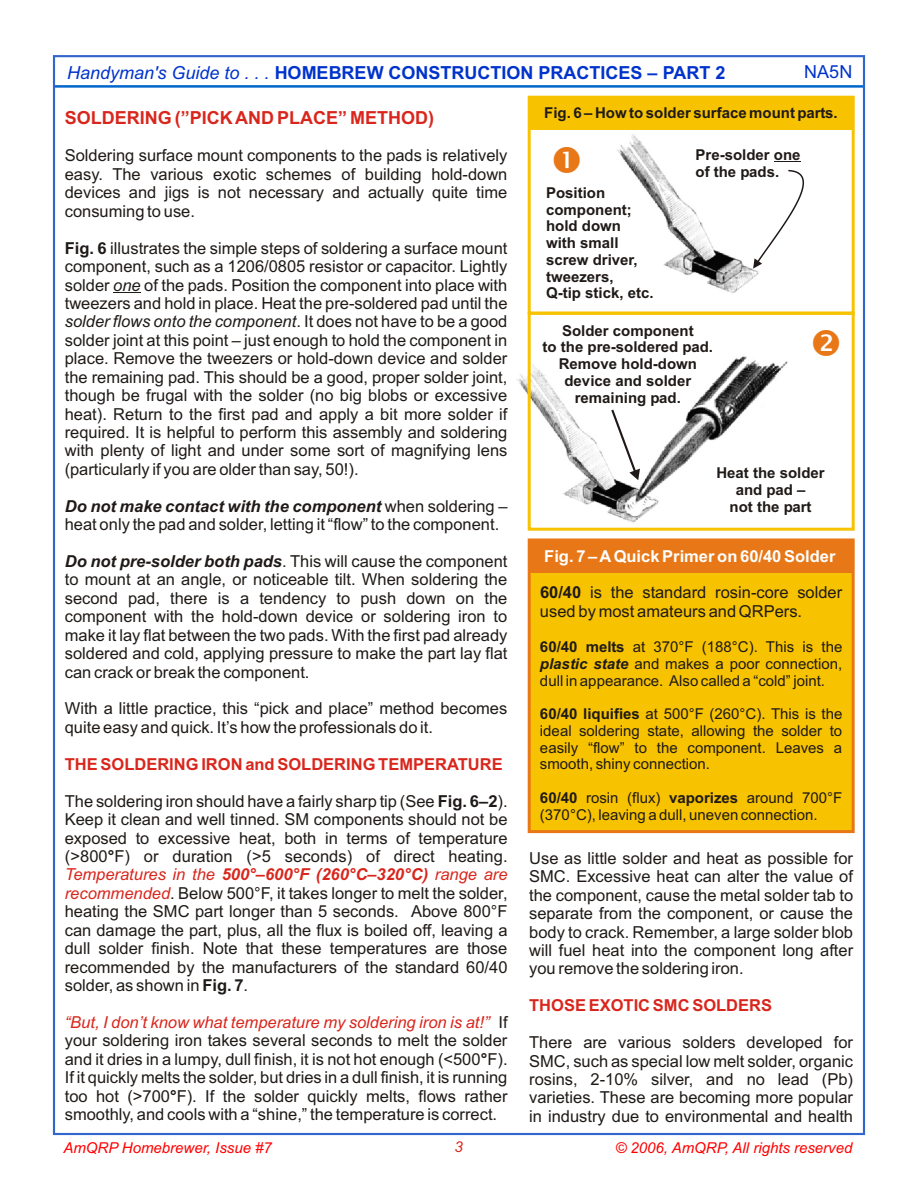
<style>
.page{position:relative;width:918px;height:1188px;background:#fff}
.page>*{position:absolute;margin:0;border:0;box-sizing:border-box;transform-origin:0 0}
.t1{font:700 18px "Arial";color:#03c}
.t2{font:700 18px "Arial";color:#d9261c}
.t3{font:18px "Arial";color:#03c}
.t4{font:16.5px/18.5px "Arial";color:#1f1a17;text-align:justify}
.t5{font:700 16.5px/35.7px "Arial";color:#fff}
.t6{font:700 16.5px "Arial";color:#d9261c}
.t7{font:italic 16.5px "Arial";color:#d9261c}
.t8{font:700 16.5px "Arial";color:#1f1a17}
.t9{font:15px/16.8px "Arial";color:#1f1a17;text-align:justify}
.t10{font:700 15px/16.8px "Arial";color:#1f1a17}
.t11{font:italic 15px "Arial";color:#f00}
.t12{font:italic 15px "Arial";color:#d9261c}
.s1{font-weight:400;font-style:italic}
.s2{font-weight:700}
.s3{font-style:italic}
.s4{color:#1f1a17}
.s5{font-weight:400;color:#1f1a17}
.s6{font-weight:700;font-style:italic}
.s7{font-style:italic;color:#d9261c}
.s8{font-weight:700;font-style:italic;color:#d9261c}
</style>
<div class="page">
<hr style="left:54px;top:85px;width:810px;height:3px;background:#06c">
<svg style="left:113px;top:292px;width:28px;height:1px"></svg>
<img style="left:617px;top:134px;width:142px;height:159px">
<div style="left:529px;top:97px;width:324px;height:33px;background:#f7c200"></div>
<img style="left:517px;top:353px;width:270px;height:175px">
<div style="left:528px;top:96px;width:327px;height:219px;border:3px solid #f7c200"></div>
<div style="left:528px;top:312px;width:327px;height:219px;border:3px solid #f7c200"></div>
<svg style="left:774px;top:161px;width:27px;height:1px"></svg>
<svg style="left:753px;top:170px;width:51px;height:99px"></svg>
<svg style="left:611px;top:410px;width:29px;height:70px"></svg>
<div style="left:528px;top:538px;width:327px;height:295px;background:#f7c200;border:3px solid #e87817"></div>
<div style="left:529px;top:540px;width:324px;height:32px;background:#e87817"></div>
<p class="t1" style="left:67px;top:66px;width:660px"><span class="s1">Handyman's Guide to . . .</span> HOMEBREW CONSTRUCTION PRACTICES – PART 2</p>
<p class="t3" style="left:804px;top:65px;width:50px">NA5N</p>
<p class="t2" style="left:65px;top:111px;width:371px">SOLDERING (”PICK AND PLACE” METHOD)</p>
<p class="t10" style="left:544px;top:106px;width:295px">Fig. 6 – How to solder surface mount parts.</p>
<p class="t10" style="left:696px;top:148px;width:106px">Pre-solder one of the pads.</p>
<p class="t10" style="left:546px;top:186px;width:109px">Position component; hold down with small screw driver, tweezers,<br>Q-tip stick, etc.</p>
<p class="t10" style="left:543px;top:323px;width:172px;text-align:center">Solder component<br>to the pre-soldered pad.<br>Remove hold-down device and solder remaining pad.</p>
<p class="t4" style="left:65px;top:148px;width:444px">Soldering surface mount components to the pads is relatively easy. The various exotic schemes of building hold-down devices and jigs is not necessary and actually quite time consuming to use.</p>
<p class="t4" style="left:65px;top:240px;width:444px"><span class="s2">Fig. 6</span> illustrates the simple steps of soldering a surface mount component, such as a 1206/0805 resistor or capacitor. Lightly solder <span class="s3">one</span> of the pads. Position the component into place with tweezers and hold in place. Heat the pre-soldered pad until the <span class="s3">solder flows onto the component</span>. It does not have to be a good solder joint at this point – just enough to hold the component in place. Remove the tweezers or hold-down device and solder the remaining pad. This should be a good, proper solder joint, though be frugal with the solder (no big blobs or excessive heat). Return to the first pad and apply a bit more solder if required. It is helpful to perform this assembly and soldering with plenty of light and under some sort of magnifying lens (particularly if you are older than say, 50!).</p>
<p class="t10" style="left:716px;top:466px;width:110px;text-align:center">Heat the solder and pad –<br>not the part</p>
<p class="t5" style="left:540px;top:540px;width:304px">Fig. 7 – A Quick Primer on 60/40 Solder<br><span class="s4">60/40</span> <span class="s5">is the standard rosin-core solder</span></p>
<p class="t4" style="left:540px;top:603px;width:264px">used by most amateurs and QRPers.</p>
<p class="t9" style="left:540px;top:640px;width:304px"><span class="s2">60/40 melts</span> at 370°F (188°C). This is the <span class="s6">plastic state</span> and makes a poor connection, dull in appearance. Also called a “cold” joint.</p>
<p class="t9" style="left:540px;top:707px;width:304px"><span class="s2">60/40 liquifies</span> at 500°F (260°C). This is the ideal soldering state, allowing the solder to easily “flow” to the component. Leaves a smooth, shiny connection.</p>
<p class="t9" style="left:540px;top:791px;width:304px"><span class="s2">60/40</span> rosin (flux) <span class="s2">vaporizes</span> around 700°F (370°C), leaving a dull, uneven connection.</p>
<p class="t4" style="left:65px;top:498px;width:444px"><span class="s6">Do not make contact with the component</span> when soldering – heat only the pad and solder, letting it “flow” to the component.</p>
<p class="t4" style="left:65px;top:554px;width:444px"><span class="s6">Do not pre-solder both pads</span>. This will cause the component to mount at an angle, or noticeable tilt. When soldering the second pad, there is a tendency to push down on the component with the hold-down device or soldering iron to make it lay flat between the two pads. With the first pad already soldered and cold, applying pressure to make the part lay flat can crack or break the component.</p>
<p class="t4" style="left:65px;top:701px;width:444px">With a little practice, this “pick and place” method becomes quite easy and quick. It’s how the professionals do it.</p>
<p class="t6" style="left:65px;top:758px;width:439px">THE SOLDERING IRON and SOLDERING TEMPERATURE</p>
<p class="t4" style="left:65px;top:793px;width:444px">The soldering iron should have a fairly sharp tip (See <span class="s2">Fig. 6 2</span>).</p>
<p class="t8" style="left:479px;top:795px;width:11px">–</p>
<p class="t4" style="left:65px;top:812px;width:444px">Keep it clean and well tinned. SM components should not be exposed to excessive heat, both in terms of temperature (&gt;800<span class="s2">°</span>F) or duration (&gt;5 seconds) of direct heating.</p>
<p class="t4" style="left:65px;top:904px;width:444px;text-indent:346px">Above 800°F can damage the part, plus, all the flux is boiled off, leaving a dull solder finish. Note that these temperatures are those recommended by the manufacturers of the standard 60/40 solder, as shown in <span class="s2">Fig. 7</span>.</p>
<p class="t4" style="left:65px;top:1014px;width:444px;text-indent:434px">If your soldering iron takes several seconds to melt the solder and it dries in a lumpy, dull finish, it is not hot enough (&lt;500<span class="s2">°</span>F).<br>If it quickly melts the solder, but dries in a dull finish, it is running too hot (&gt;700<span class="s2">°</span>F). If the solder quickly melts, flows rather smoothly, and cools with a “shine,” the temperature is correct.</p>
<p class="t4" style="left:529px;top:850px;width:325px">Use as little solder and heat as possible for SMC. Excessive heat can alter the value of the component, cause the metal solder tab to separate from the component, or cause the body to crack. Remember, a large solder blob will fuel heat into the component long after you remove the soldering iron.</p>
<p class="t6" style="left:529px;top:999px;width:244px">THOSE EXOTIC SMC SOLDERS</p>
<p class="t4" style="left:529px;top:1035px;width:325px">There are various solders developed for SMC, such as special low melt solder, organic rosins, 2-10% silver, and no lead (Pb) varieties. These are becoming more popular in industry due to environmental and health</p>
<p class="t4" style="left:65px;top:867px;width:444px"><span class="s7">Temperatures in the</span> <span class="s8">500°–600°F (260°C–320°C)</span> <span class="s7">range are recommended</span>. Below 500°F, it takes longer to melt the solder,</p>
<p class="t4" style="left:65px;top:904px;width:336px">heating the SMC part longer than 5 seconds.</p>
<p class="t7" style="left:65px;top:1016px;width:426px">“But, I don’t know what temperature my soldering iron is at!”</p>
<p class="t11" style="left:63px;top:1142px;width:210px">AmQRP Homebrewer, Issue #7</p>
<p class="t12" style="left:455px;top:1141px;width:10px">3</p>
<p class="t11" style="left:615px;top:1142px;width:239px">© 2006, AmQRP, All rights reserved</p>
</div>
